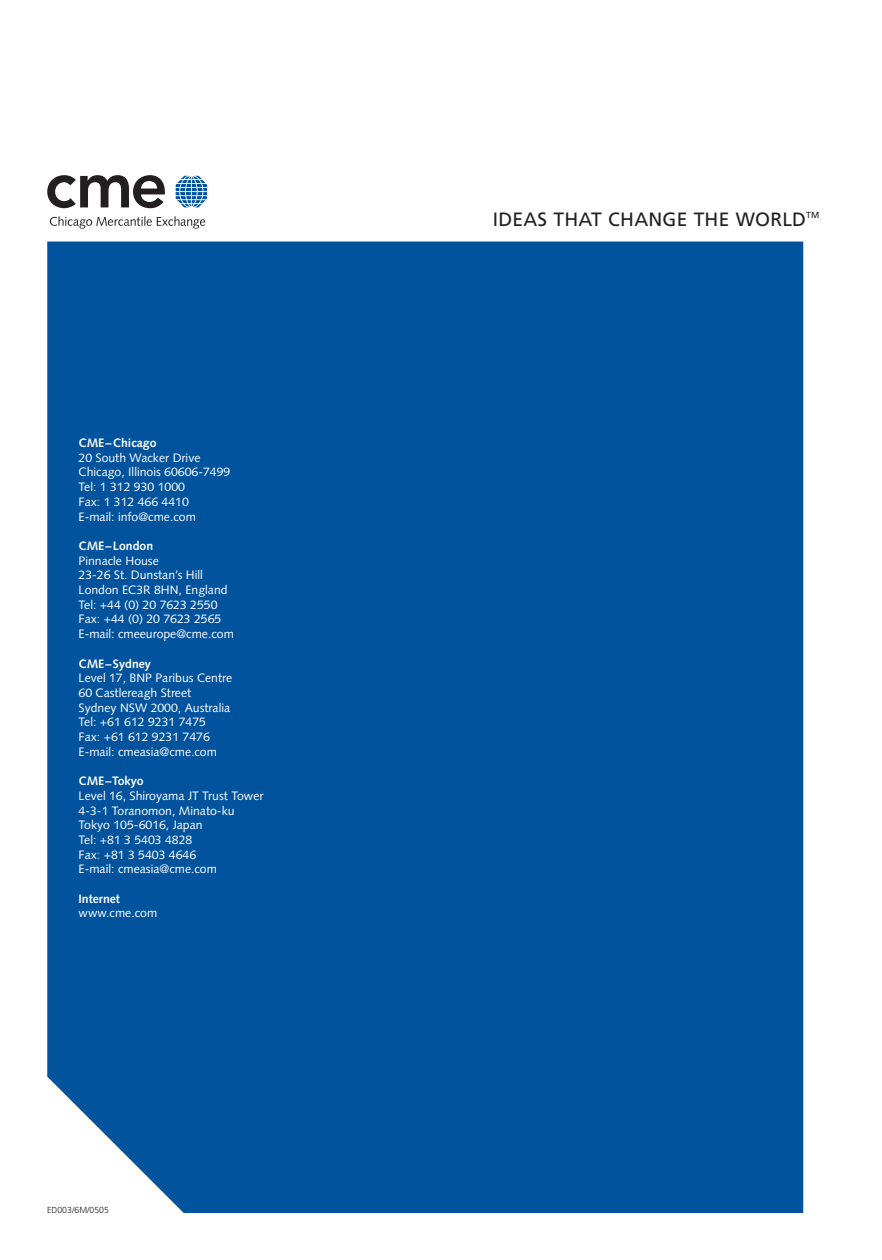
<style>
.page{position:relative;width:882px;height:1260px;background:#fff}
.page>*{position:absolute;margin:0;border:0;box-sizing:border-box;transform-origin:0 0}
.t1{font:19.25px "Frutiger";letter-spacing:.01em;color:#231f20}
.t2{font:12.25px/14.7px "Syntax";color:#fff}
.t3{font:700 12.25px "Syntax";color:#fff}
.t4{font:300 8.75px "Frutiger";color:#231f20}
</style>
<div class="page">
<svg style="left:176px;top:176px;width:31px;height:31px"></svg>
<svg style="left:50px;top:216px;width:155px;height:13px"></svg>
<svg style="left:47px;top:175px;width:118px;height:33px"></svg>
<div style="left:47px;top:242px;width:756px;height:971px;background:#01539e"></div>
<p class="t3" style="left:79px;top:438px;width:80px">CME–Chicago</p>
<p class="t2" style="left:79px;top:451px;width:153px">20 South Wacker Drive<br>Chicago, Illinois 60606-7499<br>Tel: 1 312 930 1000<br>Fax: 1 312 466 4410<br>E-mail: info@cme.com</p>
<p class="t3" style="left:79px;top:541px;width:76px">CME–London</p>
<p class="t2" style="left:79px;top:554px;width:157px">Pinnacle House<br>23-26 St. Dunstan’s Hill<br>London EC3R 8HN, England<br>Tel: +44 (0) 20 7623 2550<br>Fax: +44 (0) 20 7623 2565<br>E-mail: cmeeurope@cme.com</p>
<p class="t3" style="left:79px;top:658px;width:74px">CME–Sydney</p>
<p class="t2" style="left:79px;top:672px;width:155px">Level 17, BNP Paribus Centre<br>60 Castlereagh Street<br>Sydney NSW 2000, Australia<br>Tel: +61 612 9231 7475<br>Fax: +61 612 9231 7476<br>E-mail: cmeasia@cme.com</p>
<p class="t3" style="left:79px;top:776px;width:67px">CME–Tokyo</p>
<p class="t2" style="left:79px;top:789px;width:187px">Level 16, Shiroyama JT Trust Tower<br>4-3-1 Toranomon, Minato-ku<br>Tokyo 105-6016, Japan<br>Tel: +81 3 5403 4828<br>Fax: +81 3 5403 4646<br>E-mail: cmeasia@cme.com</p>
<p class="t3" style="left:79px;top:894px;width:43px">Internet</p>
<p class="t2" style="left:79px;top:907px;width:80px">www.cme.com</p>
<p class="t4" style="left:47px;top:1206px;width:63px">ED003/6M/0505</p>
<h1 class="t1" style="left:493px;top:212px;width:328px">IDEAS THAT CHANGE THE WORLD<sup>TM</sup></h1>
</div>
